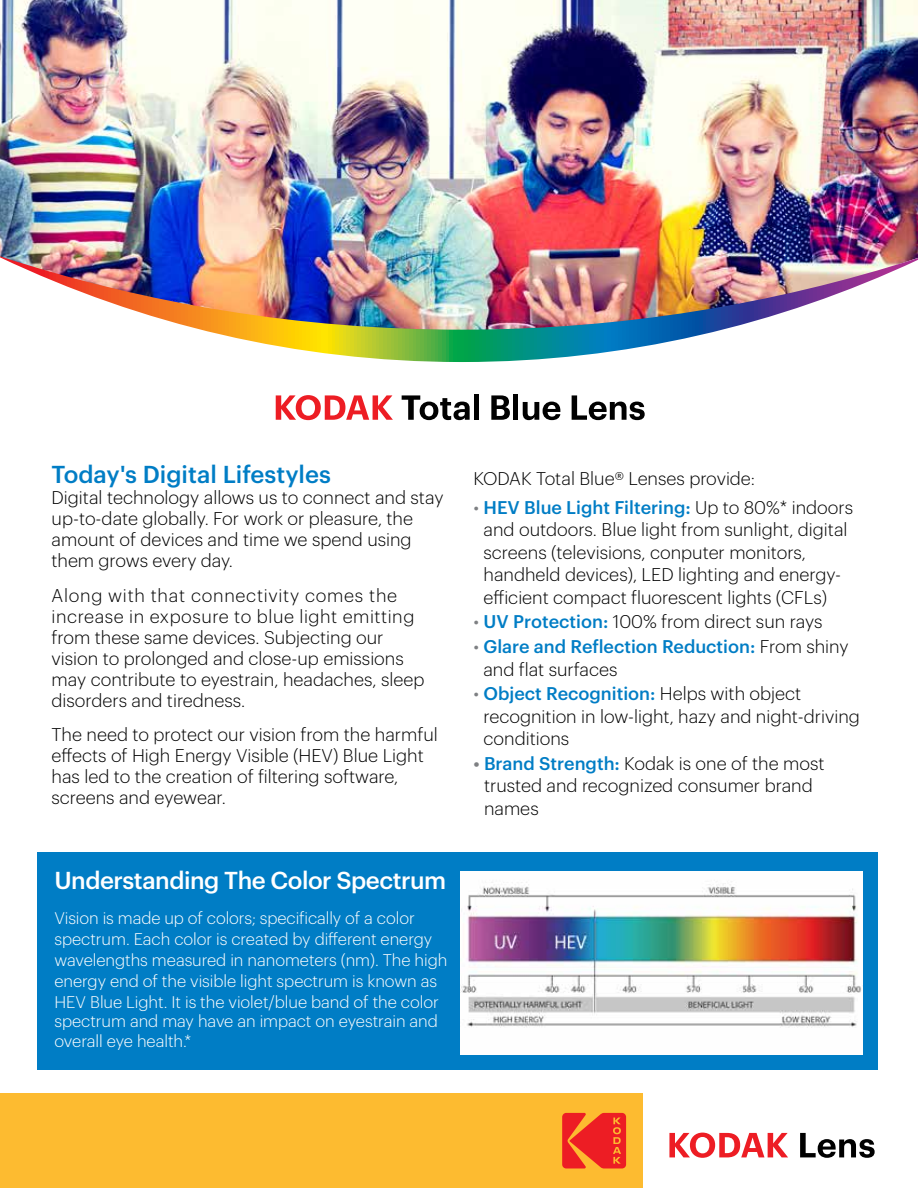
<style>
.page{position:relative;width:918px;height:1188px;background:#fff}
.page>*{position:absolute;margin:0;border:0;box-sizing:border-box;transform-origin:0 0}
.t1{font:500 24px "Graphik";letter-spacing:-.02em;color:#fff}
.t2{font:500 24px "Graphik";color:#007dc5}
.t3{font:300 18px/21px "Graphik";color:#000}
.t4{font:500 18px/22.5px "Graphik";color:#007dc5}
.t5{font:300 16.5px/21px "Graphik";letter-spacing:-.005em;color:#fff}
.s1{color:#7e8083}
.s2{font-weight:500;color:#007dc5}
.s3{font-weight:300;color:#7e8083}
.s4{font-weight:300;color:#000}
.s5{font-weight:500;color:#7e8083}
</style>
<div class="page">
<img style="left:0;top:0;width:918px;height:253px">
<svg style="left:0;top:253px;width:918px;height:168px"></svg>
<img style="left:0;top:256px;width:918px;height:106px">
<div style="left:38px;top:852px;width:840px;height:217px;background:#007dc5"></div>
<img style="left:460px;top:872px;width:403px;height:182px">
<div style="left:0;top:1094px;width:643px;height:94px;background:#fdbb30"></div>
<svg style="left:669px;top:1133px;width:119px;height:25px"></svg>
<svg style="left:800px;top:1133px;width:75px;height:25px"></svg>
<svg style="left:562px;top:1113px;width:64px;height:55px;background:#ef3926"></svg>
<svg style="left:276px;top:395px;width:117px;height:25px"></svg>
<svg style="left:402px;top:395px;width:68px;height:25px"></svg>
<div style="left:474px;top:394px;width:5px;height:26px;background:#010101"></div>
<svg style="left:491px;top:395px;width:19px;height:25px"></svg>
<div style="left:513px;top:394px;width:5px;height:26px;background:#010101"></div>
<svg style="left:523px;top:402px;width:37px;height:18px"></svg>
<svg style="left:572px;top:395px;width:73px;height:25px"></svg>
<h1 class="t2" style="left:52px;top:456px;width:281px">Today's Digital Lifestyles</h1>
<p class="t3" style="left:52px;top:486px;width:393px">Digital technology allows us to connect and stay up-to-date globally. For work or pleasure, the amount of devices and time we spend using them grows every day.</p>
<p class="t3" style="left:52px;top:583px;width:374px">Along with that connectivity comes the increase in exposure to blue light emitting from these same devices. Subjecting our vision to prolonged and close-up emissions may contribute to eyestrain, headaches, sleep disorders and tiredness.</p>
<p class="t3" style="left:52px;top:723px;width:388px">The need to protect our vision from the harmful effects of High Energy Visible (HEV) Blue Light has led to the creation of filtering software, screens and eyewear.</p>
<h1 class="t1" style="left:55px;top:863px;width:393px">Understanding The Color Spectrum</h1>
<p class="t5" style="left:55px;top:906px;width:394px">Vision is made up of colors; specifically of a color spectrum. Each color is created by different energy wavelengths measured in nanometers (nm). The high energy end of the visible light spectrum is known as HEV Blue Light. It is the violet/blue band of the color</p>
<p class="t5" style="left:55px;top:1010px;width:385px;line-height:19.5px">spectrum and may have an impact on eyestrain and overall eye health.*</p>
<p class="t3" style="left:473px;top:466px;width:283px">KODAK Total Blue® Lenses provide:</p>
<p class="t3" style="left:484px;top:495px;width:371px;line-height:22.5px;text-indent:-10px"><span class="s1">•</span> <span class="s2">HEV Blue Light Filtering:</span> Up to 80%* indoors and outdoors. Blue light from sunlight, digital screens (televisions, conputer monitors, handheld devices), LED lighting and energy&shy;efficient compact fluorescent lights (CFLs)</p>
<p class="t3" style="left:473px;top:610px;width:351px"><span class="s1">•</span> <span class="s2">UV Protection:</span> 100% from direct sun rays</p>
<p class="t4" style="left:483px;top:634px;width:367px;text-indent:-10px"><span class="s3">•</span> Glare and Reflection Reduction: <span class="s4">From shiny and flat surfaces</span></p>
<p class="t3" style="left:484px;top:681px;width:378px;line-height:22.5px;text-indent:-10px"><span class="s1">•</span> <span class="s2">Object Recognition:</span> Helps with object recognition in low-light, hazy and night-driving conditions</p>
<p class="t3" style="left:484px;top:751px;width:342px;line-height:22.5px;text-indent:-11px"><span class="s5">•</span> <span class="s2">Brand Strength:</span> Kodak is one of the most trusted and recognized consumer brand names</p>
</div>
